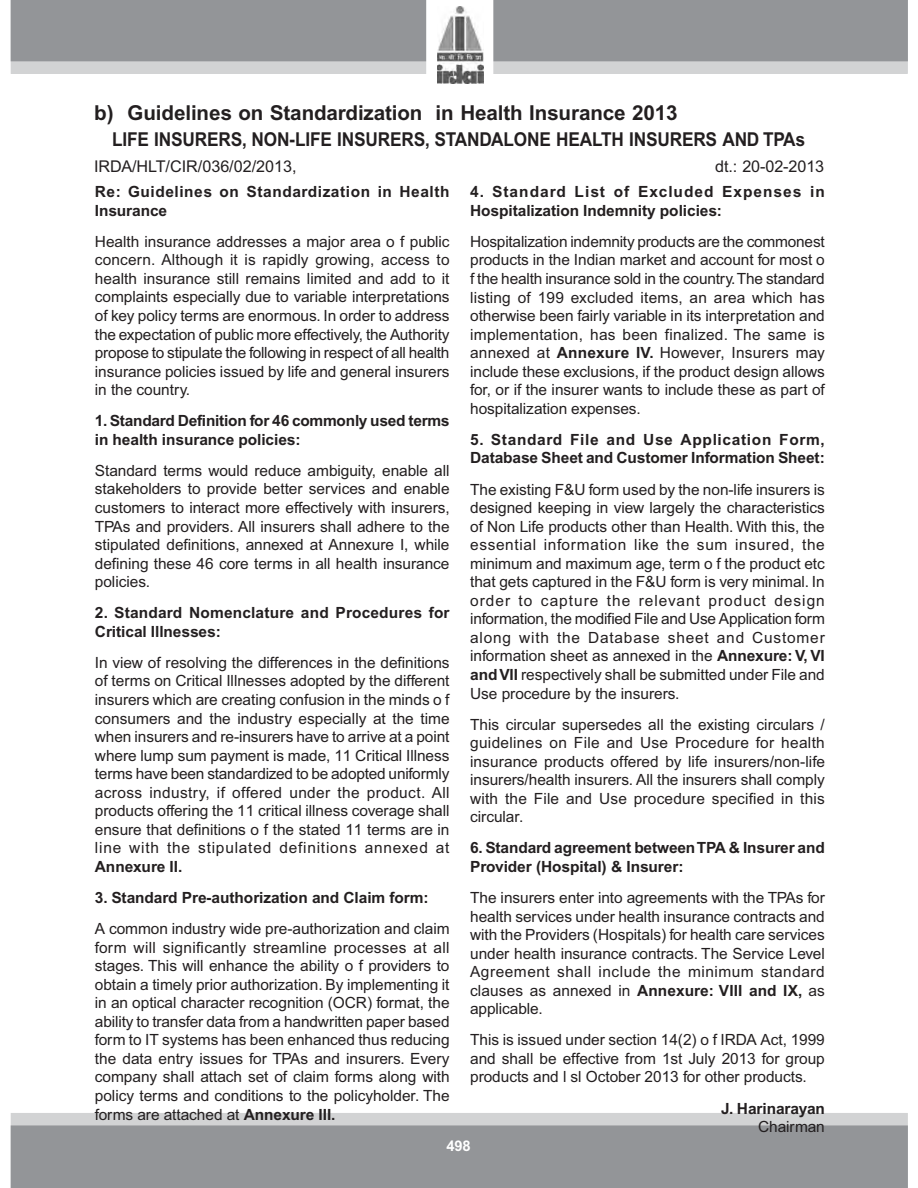
<style>
.page{position:relative;width:918px;height:1188px;background:#fff}
.page>*{position:absolute;margin:0;border:0;box-sizing:border-box;transform-origin:0 0}
.t1{font:700 20.55px "Arial";letter-spacing:-.005em;color:#231f20}
.t2{font:700 19.2px "Arial";letter-spacing:-.01em;color:#231f20;scale:.9 1}
.t3{font:16.2px "Arial";color:#231f20}
.t4{font:15.45px/18.6px "Arial";letter-spacing:-.005em;color:#231f20;text-align:justify}
.t5{font:700 15.45px/18.6px "Arial";letter-spacing:-.005em;color:#231f20}
.t6{font:700 15.45px/18.6px "Arial";letter-spacing:.035em;color:#231f20}
.t7{font:700 14.7px "Arial";color:#fff}
.s1{font-weight:700}
</style>
<div class="page">
<svg style="left:11px;top:61px;width:896px;height:13px;background:#d0d1d2"></svg>
<div style="left:11px;top:0;width:896px;height:61px;background:#939598"></div>
<div style="left:11px;top:1114px;width:896px;height:73px;background:#d2d3d4"></div>
<div style="left:11px;top:1113px;width:896px;height:75px;border:1px solid #d2d3d4"></div>
<div style="left:11px;top:1126px;width:896px;height:61px;background:#939598"></div>
<div style="left:11px;top:1125px;width:896px;height:63px;border:1px solid #939598"></div>
<div style="left:427px;top:0;width:66px;height:83px;background:#fff"></div>
<div style="left:426px;top:0;width:67px;height:84px;border:1px solid #fff"></div>
<img style="left:437px;top:6px;width:46px;height:77px">
<h1 class="t1" style="left:94px;top:105px;width:585px">b) Guidelines on Standardization in Health Insurance 2013</h1>
<p class="t2" style="left:112px;top:132px;width:771px">LIFE INSURERS, NON-LIFE INSURERS, STANDALONE HEALTH INSURERS AND TPAs</p>
<p class="t3" style="left:94px;top:160px;width:204px">IRDA/HLT/CIR/036/02/2013,</p>
<p class="t3" style="left:715px;top:160px;width:111px">dt.: 20-02-2013</p>
<p class="t6" style="left:95px;top:184px;width:356px">Re: Guidelines on Standardization in Health<br>Insurance</p>
<p class="t4" style="left:95px;top:234px;width:356px">Health insurance addresses a major area o f public concern. Although it is rapidly growing, access to health insurance still remains limited and add to it complaints especially due to variable interpretations of key policy terms are enormous. In order to address the expectation of public more effectively, the Authority propose to stipulate the following in respect of all health insurance policies issued by life and general insurers in the country.</p>
<p class="t5" style="left:95px;top:413px;width:356px">1. Standard Definition for 46 commonly used terms in health insurance policies:</p>
<p class="t4" style="left:95px;top:463px;width:356px">Standard terms would reduce ambiguity, enable all stakeholders to provide better services and enable customers to interact more effectively with insurers, TPAs and providers. All insurers shall adhere to the stipulated definitions, annexed at Annexure I, while defining these 46 core terms in all health insurance policies.</p>
<p class="t5" style="left:95px;top:605px;width:356px">2. Standard Nomenclature and Procedures for<br>Critical Illnesses:</p>
<p class="t4" style="left:95px;top:655px;width:356px">In view of resolving the differences in the definitions of terms on Critical Illnesses adopted by the different insurers which are creating confusion in the minds o f consumers and the industry especially at the time when insurers and re-insurers have to arrive at a point where lump sum payment is made, 11 Critical Illness terms have been standardized to be adopted uniformly across industry, if offered under the product. All products offering the 11 critical illness coverage shall ensure that definitions o f the stated 11 terms are in line with the stipulated definitions annexed at</p>
<p class="t5" style="left:95px;top:859px;width:89px">Annexure II.</p>
<p class="t5" style="left:95px;top:890px;width:335px">3. Standard Pre-authorization and Claim form:</p>
<p class="t4" style="left:95px;top:921px;width:356px">A common industry wide pre-authorization and claim form will significantly streamline processes at all stages. This will enhance the ability o f providers to obtain a timely prior authorization. By implementing it in an optical character recognition (OCR) format, the ability to transfer data from a handwritten paper based form to IT systems has been enhanced thus reducing the data entry issues for TPAs and insurers. Every company shall attach set of claim forms along with policy terms and conditions to the policyholder. The forms are attached at <span class="s1">Annexure III.</span></p>
<p class="t5" style="left:470px;top:184px;width:356px">4. Standard List of Excluded Expenses in<br>Hospitalization Indemnity policies:</p>
<p class="t4" style="left:470px;top:234px;width:356px">Hospitalization indemnity products are the commonest products in the Indian market and account for most o f the health insurance sold in the country. The standard listing of 199 excluded items, an area which has otherwise been fairly variable in its interpretation and implementation, has been finalized. The same is annexed at <span class="s1">Annexure IV.</span> However, Insurers may include these exclusions, if the product design allows for, or if the insurer wants to include these as part of hospitalization expenses.</p>
<p class="t5" style="left:470px;top:432px;width:356px">5. Standard File and Use Application Form,<br>Database Sheet and Customer Information Sheet:</p>
<p class="t4" style="left:470px;top:481px;width:356px">The existing F&amp;U form used by the non-life insurers is designed keeping in view largely the characteristics of Non Life products other than Health. With this, the essential information like the sum insured, the minimum and maximum age, term o f the product etc that gets captured in the F&amp;U form is very minimal. In order to capture the relevant product design information, the modified File and Use Application form along with the Database sheet and Customer information sheet as annexed in the <span class="s1">Annexure: V, VI and VII</span> respectively shall be submitted under File and Use procedure by the insurers.</p>
<p class="t4" style="left:470px;top:716px;width:356px">This circular supersedes all the existing circulars / guidelines on File and Use Procedure for health insurance products offered by life insurers/non-life insurers/health insurers. All the insurers shall comply with the File and Use procedure specified in this circular.</p>
<p class="t5" style="left:470px;top:840px;width:356px">6. Standard agreement between TPA &amp; Insurer and<br>Provider (Hospital) &amp; Insurer:</p>
<p class="t4" style="left:470px;top:890px;width:356px">The insurers enter into agreements with the TPAs for health services under health insurance contracts and with the Providers (Hospitals) for health care services under health insurance contracts. The Service Level Agreement shall include the minimum standard clauses as annexed in <span class="s1">Annexure: VIII and IX,</span> as applicable.</p>
<p class="t4" style="left:470px;top:1032px;width:356px">This is issued under section 14(2) o f IRDA Act, 1999 and shall be effective from 1st July 2013 for group products and l sl October 2013 for other products.</p>
<p class="t5" style="left:721px;top:1101px;width:105px">J. Harinarayan</p>
<p class="t4" style="left:758px;top:1119px;width:68px">Chairman</p>
<p class="t7" style="left:446px;top:1140px;width:26px">498</p>
</div>
